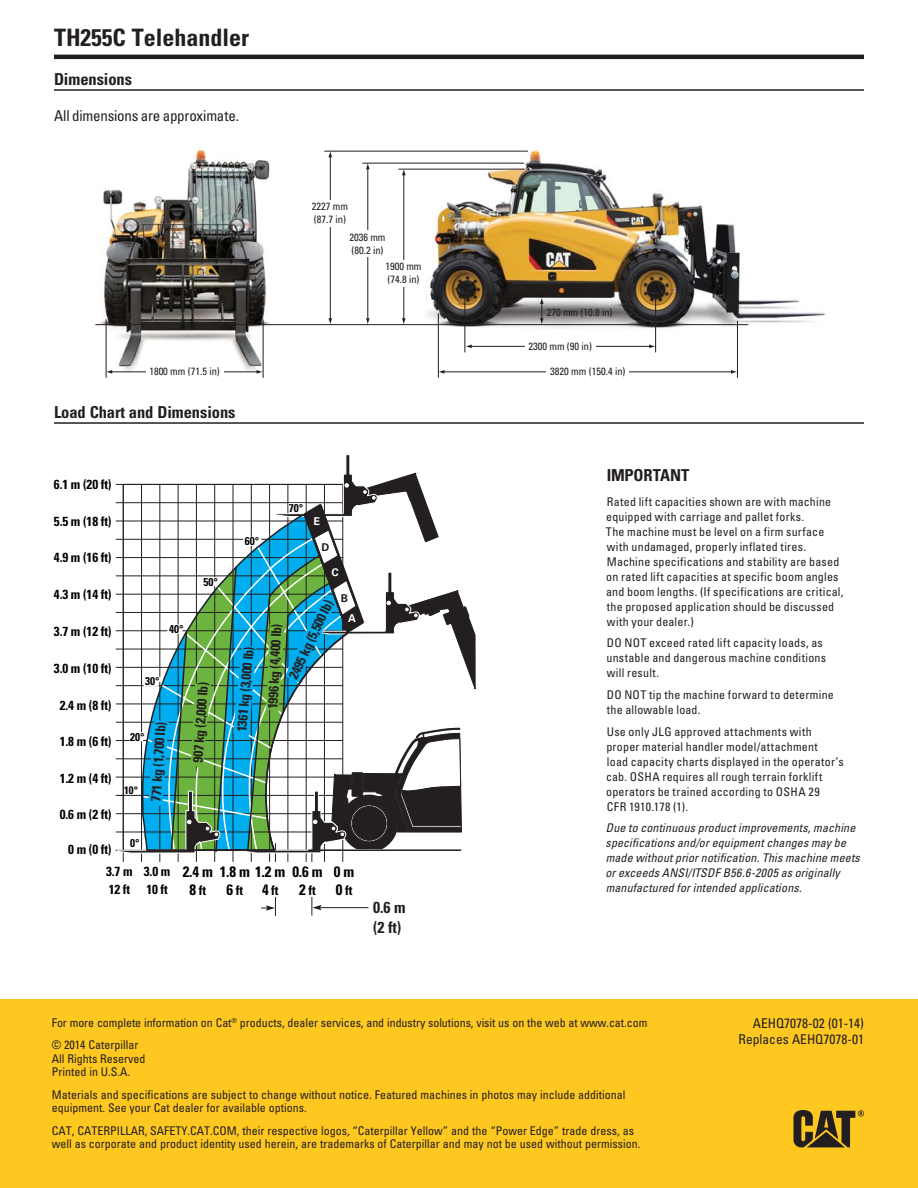
<style>
.page{position:relative;width:918px;height:1188px;background:#fff}
.page>*{position:absolute;margin:0;border:0;box-sizing:border-box;transform-origin:0 0}
.t1{font:700 condensed 24px "Univers";color:#231f20}
.t2{font:700 condensed 16.5px "Univers";letter-spacing:-.005em;color:#231f20}
.t3{font:700 condensed 15.9px/19px "Univers LT Std";color:#231f20}
.t4{font:condensed 15px "Univers";letter-spacing:-.015em;color:#231f20}
.t5{font:700 condensed 15px "Univers LT Std";color:#000}
.t6{font:700 condensed 13.5px "Univers LT Std";color:#231f20}
.t7{font:condensed 13.5px/16.2px "Univers";color:#231f20;text-align:right}
.t8{font:700 condensed 13.2px "Univers LT Std";letter-spacing:-.01em;color:#000}
.t9{font:condensed 12px/15px "Univers";letter-spacing:.01em;color:#231f20}
.t10{font:italic condensed 12px/15px "Univers";letter-spacing:.015em;color:#231f20}
.t11{font:700 condensed 11.25px "Univers LT Std";color:#000}
.t12{font:700 condensed 10.8px "Univers LT Std";color:#000}
.t13{font:condensed 10.5px/12.6px "Univers";color:#231f20}
.s1{font-size:13.2px}
.s2{font-size:15px}
</style>
<div class="page">
<hr style="left:54px;top:89px;width:810px;height:2px;background:#231f20">
<hr style="left:54px;top:55px;width:810px;height:4px;background:#231f20">
<div style="left:0;top:999px;width:918px;height:189px;background:#ffc820"></div>
<hr style="left:330px;top:154px;width:1px;height:167px;background:#231f20">
<div style="left:304px;top:200px;width:49px;height:27px;background:#fff"></div>
<img style="left:375px;top:149px;width:450px;height:203px">
<hr style="left:367px;top:166px;width:1px;height:155px;background:#231f20">
<div style="left:341px;top:230px;width:50px;height:27px;background:#fff"></div>
<hr style="left:403px;top:172px;width:1px;height:149px;background:#231f20">
<div style="left:377px;top:260px;width:50px;height:27px;background:#fff"></div>
<hr style="left:54px;top:422px;width:810px;height:2px;background:#231f20">
<img style="left:95px;top:148px;width:197px;height:230px">
<hr style="left:106px;top:319px;width:1px;height:59px;background:#231f20">
<hr style="left:263px;top:319px;width:1px;height:59px;background:#231f20">
<hr style="left:109px;top:371px;width:150px;height:1px;background:#231f20">
<svg style="left:106px;top:370px;width:6px;height:4px"></svg>
<svg style="left:257px;top:370px;width:6px;height:4px"></svg>
<hr style="left:464px;top:289px;width:1px;height:63px;background:#231f20">
<hr style="left:655px;top:289px;width:1px;height:63px;background:#231f20">
<hr style="left:469px;top:346px;width:182px;height:1px;background:#231f20">
<svg style="left:465px;top:344px;width:7px;height:4px"></svg>
<svg style="left:649px;top:344px;width:7px;height:4px"></svg>
<hr style="left:438px;top:313px;width:1px;height:65px;background:#231f20">
<hr style="left:737px;top:321px;width:1px;height:57px;background:#231f20">
<hr style="left:442px;top:371px;width:289px;height:1px;background:#231f20">
<svg style="left:438px;top:370px;width:6px;height:4px"></svg>
<svg style="left:731px;top:370px;width:6px;height:4px"></svg>
<hr style="left:95px;top:324px;width:653px;height:1px;background:#231f20">
<hr style="left:324px;top:151px;width:204px;height:1px;background:#231f20">
<svg style="left:328px;top:151px;width:4px;height:6px"></svg>
<svg style="left:328px;top:318px;width:4px;height:7px"></svg>
<svg style="left:540px;top:298px;width:4px;height:27px"></svg>
<hr style="left:362px;top:163px;width:162px;height:1px;background:#231f20">
<svg style="left:366px;top:163px;width:4px;height:6px"></svg>
<svg style="left:366px;top:318px;width:4px;height:7px"></svg>
<hr style="left:398px;top:169px;width:126px;height:1px;background:#231f20">
<svg style="left:402px;top:169px;width:4px;height:6px"></svg>
<svg style="left:402px;top:318px;width:4px;height:7px"></svg>
<div style="left:525px;top:340px;width:70px;height:11px;background:#fff"></div>
<div style="left:146px;top:366px;width:78px;height:10px;background:#fff"></div>
<div style="left:547px;top:366px;width:82px;height:11px;background:#fff"></div>
<hr style="left:312px;top:848px;width:1px;height:68px;background:#231f20">
<hr style="left:315px;top:907px;width:53px;height:1px;background:#231f20">
<svg style="left:312px;top:905px;width:10px;height:5px"></svg>
<hr style="left:275px;top:843px;width:1px;height:73px;background:#231f20">
<svg style="left:261px;top:905px;width:14px;height:6px"></svg>
<div style="left:106px;top:878px;width:246px;height:19px;background:#fff"></div>
<div style="left:107px;top:863px;width:246px;height:16px;background:#fff"></div>
<svg style="left:794px;top:1110px;width:70px;height:37px"></svg>
<svg style="left:116px;top:454px;width:360px;height:408px"></svg>
<h2 class="t1" style="left:54px;top:28px;width:197px">TH255C Telehandler</h2>
<h4 class="t2" style="left:54px;top:73px;width:80px">Dimensions</h4>
<p class="t4" style="left:54px;top:110px;width:187px">All dimensions are approximate.</p>
<p class="t13" style="left:312px;top:201px;width:38px">2227 mm (87.7 in)</p>
<p class="t13" style="left:349px;top:232px;width:38px">2036 mm (80.2 in)</p>
<p class="t13" style="left:385px;top:261px;width:38px">1900 mm (74.8 in)</p>
<p class="t13" style="left:547px;top:307px;width:67px">270 mm (10.8 in)</p>
<p class="t13" style="left:528px;top:341px;width:65px">2300 mm (90 in)</p>
<p class="t13" style="left:149px;top:366px;width:72px">1800 mm (71.5 in)</p>
<p class="t13" style="left:550px;top:366px;width:77px">3820 mm (150.4 in)</p>
<h4 class="t2" style="left:54px;top:406px;width:183px">Load Chart and Dimensions</h4>
<p class="t8" style="left:54px;top:477px;width:59px">6.1 m (20 ft)</p>
<p class="t8" style="left:54px;top:513px;width:59px">5.5 m (18 ft)</p>
<p class="t8" style="left:54px;top:550px;width:59px">4.9 m (16 ft)</p>
<p class="t8" style="left:54px;top:587px;width:59px">4.3 m (14 ft)</p>
<p class="t8" style="left:54px;top:624px;width:59px">3.7 m (12 ft)</p>
<p class="t8" style="left:54px;top:661px;width:59px">3.0 m (10 ft)</p>
<p class="t8" style="left:60px;top:697px;width:53px">2.4 m (8 ft)</p>
<p class="t8" style="left:60px;top:734px;width:53px">1.8 m (6 ft)</p>
<p class="t8" style="left:60px;top:770px;width:53px">1.2 m (4 ft)</p>
<p class="t8" style="left:60px;top:807px;width:53px">0.6 m (2 ft)</p>
<p class="t8" style="left:68px;top:842px;width:45px">0 m (0 ft)</p>
<p class="t11" style="left:169px;top:623px;width:16px">40°</p>
<p class="t11" style="left:203px;top:575px;width:16px">50°</p>
<p class="t11" style="left:145px;top:675px;width:16px">30°</p>
<p class="t6" style="left:148px;top:801px;width:82px;rotate:-86deg">771 kg (1,700 lb)</p>
<p class="t11" style="left:130px;top:730px;width:16px">20°</p>
<p class="t12" style="left:124px;top:784px;width:15px">10°</p>
<p class="t11" style="left:130px;top:837px;width:11px">0°</p>
<p class="t6" style="left:190px;top:762px;width:82px;rotate:-86deg">907 kg (2,000 lb)</p>
<p class="t11" style="left:245px;top:535px;width:16px">60°</p>
<p class="t11" style="left:289px;top:501px;width:16px">70°</p>
<p class="t6" style="left:234px;top:731px;width:87px;rotate:-85deg">1361 kg (3,000 lb)</p>
<p class="t6" style="left:286px;top:675px;width:87px;rotate:-65deg">2495 kg (5,500 lb)</p>
<p class="t6" style="left:265px;top:709px;width:87px;rotate:-87deg">1996 kg (4,400 lb)</p>
<p class="t5" style="left:106px;top:863px;width:250px"><span class="s1">3.7 m 3.0 m</span> 2.4 m 1.8 m 1.2 m 0.6 m 0 m</p>
<p class="t8" style="left:109px;top:882px;width:61px">12 ft 10 ft</p>
<p class="t8" style="left:190px;top:882px;width:18px"><span class="s2">8</span> ft</p>
<p class="t8" style="left:227px;top:882px;width:18px"><span class="s2">6</span> ft</p>
<p class="t8" style="left:262px;top:882px;width:18px"><span class="s2">4</span> ft</p>
<p class="t8" style="left:299px;top:882px;width:18px"><span class="s2">2</span> ft</p>
<p class="t8" style="left:336px;top:882px;width:18px"><span class="s2">0</span> ft</p>
<p class="t3" style="left:373px;top:898px;width:34px">0.6 m (2 ft)</p>
<h4 class="t2" style="left:607px;top:469px;width:84px">IMPORTANT</h4>
<p class="t9" style="left:606px;top:495px;width:227px">Rated lift capacities shown are with machine equipped with carriage and pallet forks.<br>The machine must be level on a firm surface</p>
<p class="t9" style="left:606px;top:540px;width:239px">with undamaged, properly inflated tires.<br>Machine specifications and stability are based on rated lift capacities at specific boom angles and boom lengths. (If specifications are critical, the proposed application should be discussed</p>
<p class="t9" style="left:607px;top:615px;width:88px">with your dealer.)</p>
<p class="t9" style="left:606px;top:637px;width:221px">DO NOT exceed rated lift capacity loads, as unstable and dangerous machine conditions</p>
<p class="t9" style="left:607px;top:667px;width:54px">will result.</p>
<p class="t9" style="left:607px;top:688px;width:229px">DO NOT tip the machine forward to determine the allowable load.</p>
<p class="t9" style="left:606px;top:725px;width:213px">Use only JLG approved attachments with proper material handler model/attachment</p>
<p class="t9" style="left:606px;top:755px;width:239px">load capacity charts displayed in the operator’s cab. OSHA requires all rough terrain forklift operators be trained according to OSHA 29<br>CFR 1910.178 (1).</p>
<p class="t10" style="left:605px;top:822px;width:256px">Due to continuous product improvements, machine specifications and/or equipment changes may be made without prior notification. This machine meets or exceeds ANSI/ITSDF B56.6-2005 as originally manufactured for intended applications.</p>
<p class="t9" style="left:52px;top:1016px;width:597px">For more complete information on Cat<sup>®</sup> products, dealer services, and industry solutions, visit us on the web at www.cat.com</p>
<p class="t9" style="left:52px;top:1039px;width:95px;line-height:13.5px">© 2014 Caterpillar<br>All Rights Reserved<br>Printed in U.S.A.</p>
<p class="t9" style="left:52px;top:1089px;width:575px;line-height:13.5px">Materials and specifications are subject to change without notice. Featured machines in photos may include additional equipment. See your Cat dealer for available options.</p>
<p class="t9" style="left:52px;top:1125px;width:590px;line-height:13.5px">CAT, CATERPILLAR, SAFETY.CAT.COM, their respective logos, “Caterpillar Yellow” and the “Power Edge” trade dress, as well as corporate and product identity used herein, are trademarks of Caterpillar and may not be used without permission.</p>
<p class="t7" style="left:739px;top:1016px;width:127px">AEHQ7078-02 (01-14)<br>Replaces AEHQ7078-01</p>
</div>
